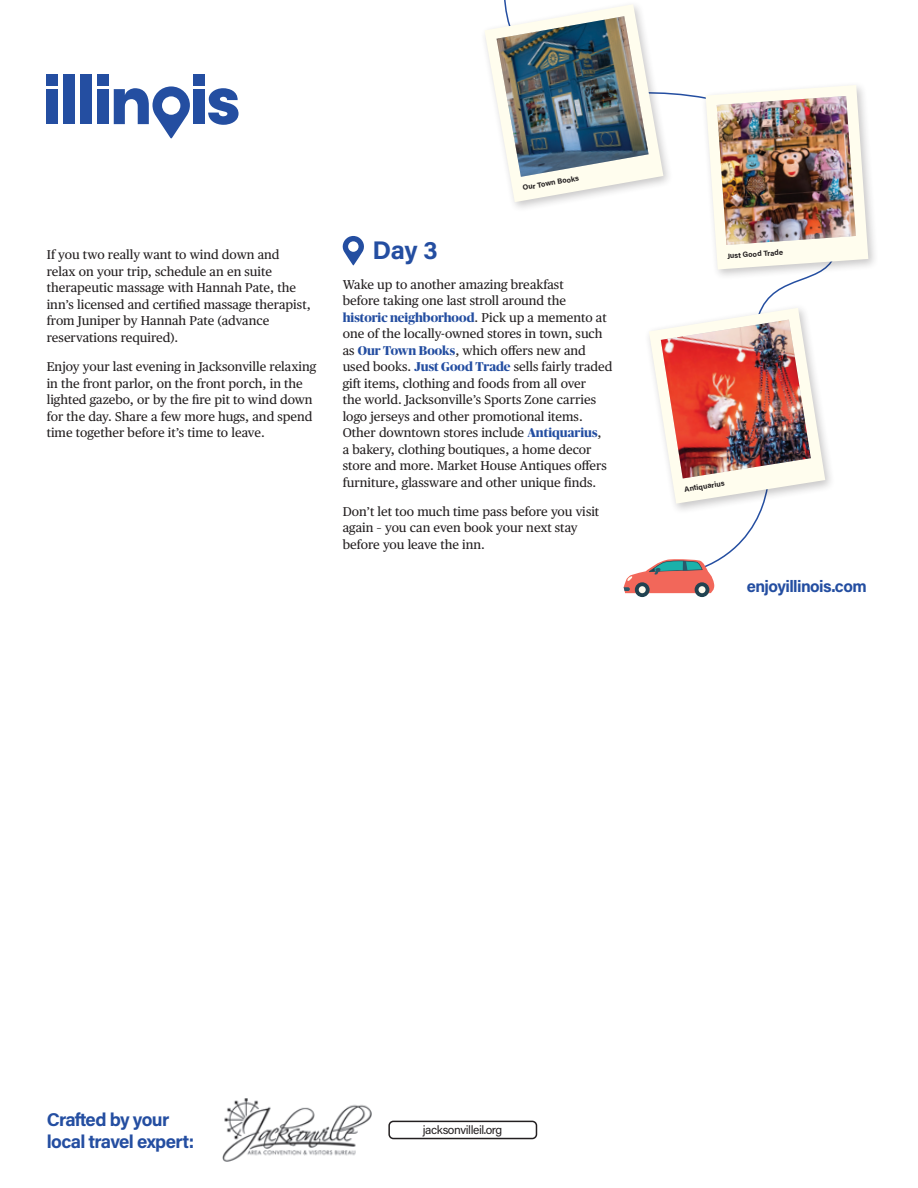
<style>
.page{position:relative;width:918px;height:1188px;background:#fff}
.page>*{position:absolute;margin:0;border:0;box-sizing:border-box;transform-origin:0 0}
.t1{font:700 25.5px "Acumin Pro";color:#244ea1}
.t2{font:700 18.45px/22.2px "Acumin Pro";letter-spacing:-.035em;color:#244ea1}
.t3{font:700 16.5px "Acumin Pro";letter-spacing:-.035em;color:#244ea1}
.t4{font:12.75px/16.5px "Publico Text";color:#231f20}
.t5{font:700 12.75px "Publico Banner";color:#244ea1}
.t6{font:12px "Acumin Pro";letter-spacing:-.035em;color:#231f20}
.t7{font:700 7.5px "Acumin Pro";color:#231f20}
.s1{font-family:"Publico Text";font-weight:400;color:#231f20}
.s2{font-family:"Publico Banner";font-weight:700;color:#244ea1}
</style>
<div class="page">
<div style="left:695px;top:582px;width:14px;height:15px;background:#214250;border-radius:50%"></div>
<svg style="left:635px;top:582px;width:15px;height:15px"></svg>
<svg style="left:342px;top:236px;width:22px;height:29px"></svg>
<div style="left:388px;top:1121px;width:149px;height:18px;border:2px solid #231f20;border-radius:4px"></div>
<img style="left:222px;top:1098px;width:150px;height:64px">
<div style="left:47px;top:89px;width:11px;height:35px;background:#244ea1"></div>
<div style="left:64px;top:74px;width:11px;height:50px;background:#244ea1"></div>
<div style="left:80px;top:74px;width:11px;height:50px;background:#244ea1"></div>
<div style="left:97px;top:89px;width:11px;height:35px;background:#244ea1"></div>
<div style="left:193px;top:89px;width:12px;height:35px;background:#244ea1"></div>
<svg style="left:208px;top:88px;width:31px;height:37px"></svg>
<div style="left:47px;top:74px;width:11px;height:11px;background:#244ea1"></div>
<div style="left:97px;top:74px;width:11px;height:11px;background:#244ea1"></div>
<div style="left:193px;top:74px;width:12px;height:11px;background:#244ea1"></div>
<svg style="left:114px;top:86px;width:76px;height:52px"></svg>
<svg style="left:485px;top:4px;width:178px;height:198px"></svg>
<img style="left:497px;top:16px;width:152px;height:161px">
<svg style="left:624px;top:308px;width:201px;height:285px"></svg>
<img style="left:661px;top:320px;width:150px;height:158px">
<div style="left:701px;top:80px;width:178px;height:200px;background:#231f20;opacity:.25"></div>
<svg style="left:706px;top:85px;width:162px;height:184px"></svg>
<img style="left:717px;top:96px;width:139px;height:149px">
<p class="t4" style="left:47px;top:246px;width:265px">If you two really want to wind down and relax on your trip, schedule an en suite therapeutic massage with Hannah Pate, the inn’s licensed and certified massage therapist, from Juniper by Hannah Pate (advance reservations required).</p>
<p class="t4" style="left:47px;top:358px;width:271px">Enjoy your last evening in Jacksonville relaxing in the front parlor, on the front porch, in the lighted gazebo, or by the fire pit to wind down for the day. Share a few more hugs, and spend time together before it’s time to leave.</p>
<p class="t7" style="left:522px;top:183px;width:58px;rotate:-10deg">Our Town Books</p>
<h1 class="t1" style="left:372px;top:233px;width:67px">Day 3</h1>
<p class="t4" style="left:343px;top:275px;width:225px">Wake up to another amazing breakfast before taking one last stroll around the</p>
<p class="t5" style="left:343px;top:308px;width:265px">historic neighborhood<span class="s1">. Pick up a memento at</span></p>
<p class="t4" style="left:343px;top:325px;width:271px">one of the locally-owned stores in town, such as <span class="s2">Our Town Books</span>, which offers new and used books. <span class="s2">Just Good Trade</span> sells fairly traded gift items, clothing and foods from all over<br>the world. Jacksonville’s Sports Zone carries logo jerseys and other promotional items.<br>Other downtown stores include <span class="s2">Antiquarius</span>,<br>a bakery, clothing boutiques, a home decor store and more. Market House Antiques offers furniture, glassware and other unique finds.</p>
<p class="t4" style="left:343px;top:502px;width:258px">Don’t let too much time pass before you visit again – you can even book your next stay before you leave the inn.</p>
<p class="t7" style="left:727px;top:251px;width:57px;rotate:-4deg">Just Good Trade</p>
<p class="t7" style="left:684px;top:484px;width:42px;rotate:-9deg">Antiquarius</p>
<p class="t3" style="left:747px;top:575px;width:121px">enjoyillinois.com</p>
<h2 class="t2" style="left:47px;top:1107px;width:149px">Crafted by your local travel expert:</h2>
<p class="t6" style="left:423px;top:1121px;width:81px">jacksonvilleil.org</p>
</div>
